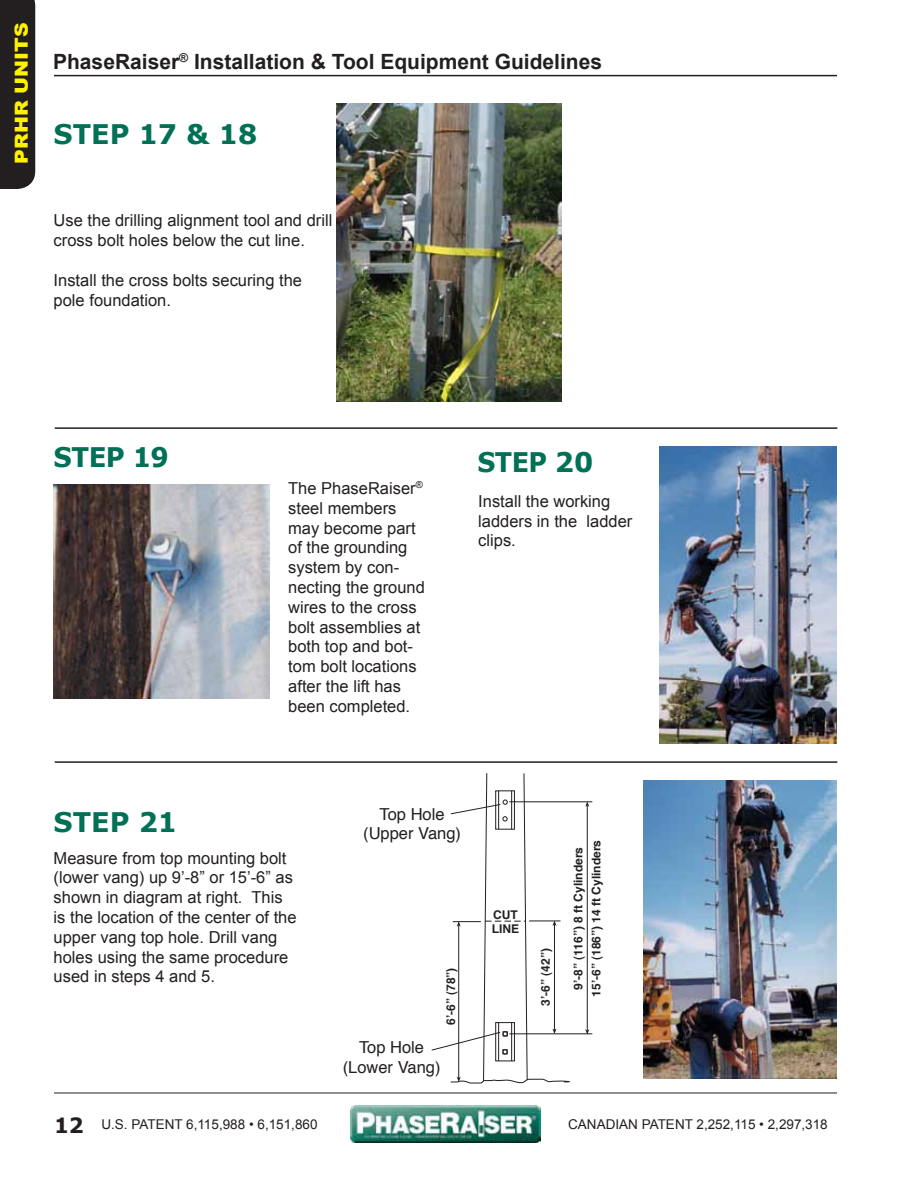
<style>
.page{position:relative;width:918px;height:1188px;background:#fff}
.page>*{position:absolute;margin:0;border:0;box-sizing:border-box;transform-origin:0 0}
.t1{font:700 27px "Verdana";color:#007056}
.t2{font:700 27px "Verdana";color:#007056;scale:.94 1}
.t3{font:700 27px "Verdana";color:#007056;scale:.96 1}
.t4{font:700 21px "Arial";color:#231f20}
.t5{font:700 21px "Verdana";color:#231f20}
.t6{font:900 18px "Arial";color:#fff200;scale:1.13 1}
.t7{font:16.5px/19.8px "Arial";color:#231f20}
.t8{font:16.5px/19.8px "Helvetica";color:#231f20;text-align:center}
.t9{font:13.5px "Arial";color:#231f20}
.t10{font:700 12px/14.4px "Helvetica";color:#231f20}
</style>
<div class="page">
<hr style="left:54px;top:1093px;width:783px;height:1px;background:#231f20">
<img style="left:351px;top:1106px;width:189px;height:36px">
<hr style="left:54px;top:75px;width:783px;height:1px;background:#231f20">
<div style="left:0;top:0;width:35px;height:189px;background:#231f20"></div>
<img style="left:660px;top:447px;width:177px;height:296px">
<img style="left:54px;top:485px;width:216px;height:214px">
<img style="left:643px;top:780px;width:194px;height:299px">
<svg style="left:431px;top:773px;width:162px;height:311px"></svg>
<img style="left:337px;top:104px;width:225px;height:298px">
<hr style="left:55px;top:427px;width:782px;height:2px;background:#231f20">
<hr style="left:55px;top:761px;width:782px;height:2px;background:#231f20">
<p class="t6" style="left:8px;top:164px;width:126px;rotate:-90deg">PRHR UNITS</p>
<p class="t4" style="left:53px;top:48px;width:550px">PhaseRaiser<sup>®</sup> Installation &amp; Tool Equipment Guidelines</p>
<h1 class="t1" style="left:54px;top:115px;width:205px">STEP 17 &amp; 18</h1>
<p class="t7" style="left:54px;top:211px;width:280px">Use the drilling alignment tool and drill cross bolt holes below the cut line.</p>
<p class="t7" style="left:54px;top:270px;width:250px">Install the cross bolts securing the pole foundation.</p>
<h1 class="t3" style="left:54px;top:438px;width:122px">STEP 19</h1>
<p class="t7" style="left:288px;top:478px;width:138px">The PhaseRaiser<sup>® </sup>steel members may become part of the grounding system by con&shy;necting the ground wires to the cross bolt assemblies at both top and bot&shy;tom bolt locations after the lift has been completed.</p>
<h1 class="t2" style="left:477px;top:443px;width:125px">STEP 20</h1>
<p class="t7" style="left:478px;top:491px;width:156px">Install the working ladders in the ladder clips.</p>
<h1 class="t1" style="left:54px;top:803px;width:125px">STEP 21</h1>
<p class="t7" style="left:54px;top:848px;width:244px">Measure from top mounting bolt (lower vang) up 9’-8” or 15’-6” as shown in diagram at right. This is the location of the center of the upper vang top hole. Drill vang holes using the same procedure used in steps 4 and 5.</p>
<p class="t8" style="left:363px;top:804px;width:99px">Top Hole (Upper Vang)</p>
<p class="t10" style="left:444px;top:1025px;width:59px;rotate:-90deg">6’-6” (78”)</p>
<p class="t8" style="left:343px;top:1038px;width:99px">Top Hole (Lower Vang)</p>
<p class="t10" style="left:492px;top:907px;width:29px">CUT<br>LINE</p>
<p class="t10" style="left:539px;top:1006px;width:59px;rotate:-90deg">3’-6” (42”)</p>
<p class="t10" style="left:569px;top:997px;width:158px;line-height:18px;text-align:center;rotate:-90deg">9’-8” (116”) 8 ft Cylinders<br>15’-6” (186”) 14 ft Cylinders</p>
<p class="t5" style="left:54px;top:1111px;width:31px">12</p>
<p class="t9" style="left:101px;top:1115px;width:218px">U.S. PATENT 6,115,988 • 6,151,860</p>
<p class="t9" style="left:568px;top:1115px;width:261px">CANADIAN PATENT 2,252,115 • 2,297,318</p>
</div>
